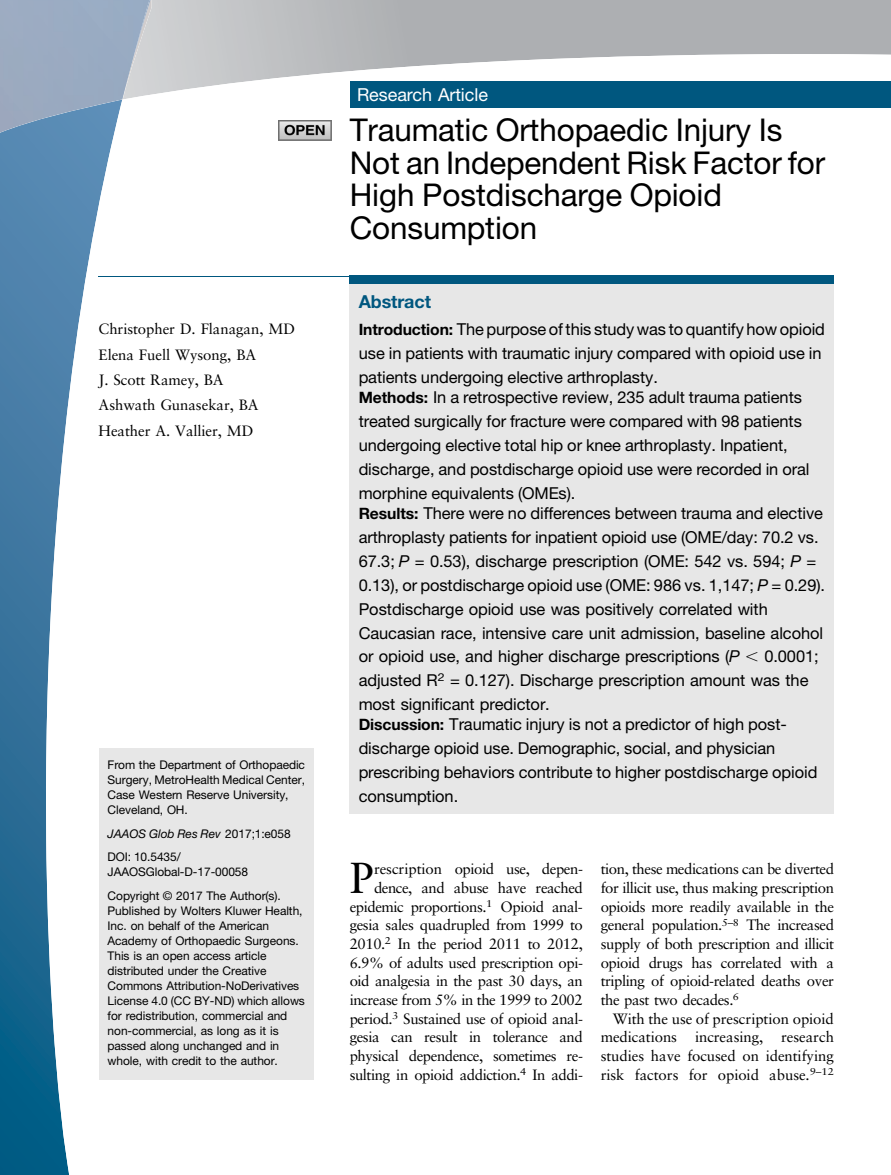
<style>
.page{position:relative;width:891px;height:1175px;background:#fff}
.page>*{position:absolute;margin:0;border:0;box-sizing:border-box;transform-origin:0 0}
.t1{font:43.35px "Adv O Tece 49054";color:#000}
.t2{font:31.35px/32.8px "Adv OT7 fe 89 a 09";color:#000}
.t3{font:18px "Adv OT7 fe 89 a 09";color:#fff}
.t4{font:18px "Adv O Td 1 f 5 cc 91.B";color:#00577f}
.t5{font:16.5px/23.9px "Adv OT7 fe 89 a 09";color:#000}
.t6{font:15px/18.8px "Adv O Tece 49054";letter-spacing:-.025em;color:#000;text-align:justify}
.t7{font:15px/25.3px "Adv O Tece 49054";color:#000}
.t8{font:12px/15px "Adv OT7 fe 89 a 09";color:#000}
.t9{font:12px "Adv O Tc 4 f 305 bd.I";color:#000}
.s1{font-family:"Adv OT7 fe 89 a 09"}
.s2{font-family:"Adv O Td 1 f 5 cc 91.B";font-size:15.75px}
.s3{font-family:"Adv O Tc 4 f 305 bd.I"}
.s4{font-family:"Adv PS586 B"}
</style>
<div class="page">
<svg style="left:152px;top:0;width:739px;height:95px"></svg>
<svg style="left:0;top:133px;width:122px;height:1041px"></svg>
<img style="left:151px;top:0;width:1px;height:95px">
<img style="left:0;top:0;width:122px;height:133px">
<img style="left:118px;top:0;width:33px;height:100px">
<div style="left:350px;top:281px;width:484px;height:530px;background:#e7e7e7"></div>
<div style="left:350px;top:275px;width:484px;height:9px;background:#00577f"></div>
<hr style="left:350px;top:811px;width:484px;height:3px;background:#e7e7e7">
<div style="left:350px;top:81px;width:541px;height:27px;background:#00577f"></div>
<hr style="left:99px;top:276px;width:735px;height:1px;background:#00577f">
<div style="left:108px;top:754px;width:197px;height:310px;background:#e7e7e7"></div>
<div style="left:305px;top:748px;width:9px;height:331px;background:#e7e7e7"></div>
<div style="left:99px;top:748px;width:9px;height:331px;background:#e7e7e7"></div>
<div style="left:108px;top:1064px;width:197px;height:15px;background:#e7e7e7"></div>
<div style="left:108px;top:748px;width:197px;height:6px;background:#e7e7e7"></div>
<img style="left:278px;top:120px;width:53px;height:21px">
<p class="t7" style="left:99px;top:317px;width:198px">Christopher D. Flanagan, MD<br>Elena Fuell Wysong, BA<br>J. Scott Ramey, BA<br>Ashwath Gunasekar, BA<br>Heather A. Vallier, MD</p>
<p class="t8" style="left:108px;top:758px;width:199px">From the Department of Orthopaedic<br>Surgery, MetroHealth Medical Center,<br>Case Western Reserve University,<br>Cleveland, OH.</p>
<p class="t9" style="left:108px;top:829px;width:185px">JAAOS Glob Res Rev <span class="s1">2017;1:e058</span></p>
<p class="t8" style="left:108px;top:851px;width:142px">DOI: 10.5435/<br>JAAOSGlobal-D-17-00058</p>
<p class="t8" style="left:108px;top:889px;width:199px">Copyright © 2017 The Author(s).<br>Published by Wolters Kluwer Health, Inc. on behalf of the American Academy of Orthopaedic Surgeons.<br>This is an open access article distributed under the Creative Commons Attribution-NoDerivatives License 4.0 (CC BY-ND) which allows for redistribution, commercial and non-commercial, as long as it is passed along unchanged and in whole, with credit to the author.</p>
<p class="t3" style="left:357px;top:88px;width:132px">Research Article</p>
<h2 class="t2" style="left:350px;top:116px;width:477px">Traumatic Orthopaedic Injury Is<br>Not an Independent Risk Factor for<br>High Postdischarge Opioid<br>Consumption</h2>
<p class="t4" style="left:359px;top:295px;width:74px">Abstract</p>
<p class="t5" style="left:359px;top:319px;width:468px"><span class="s2">Introduction:</span> The purpose of this study was to quantify how opioid use in patients with traumatic injury compared with opioid use in patients undergoing elective arthroplasty.</p>
<p class="t5" style="left:359px;top:387px;width:452px"><span class="s2">Methods:</span> In a retrospective review, 235 adult trauma patients treated surgically for fracture were compared with 98 patients undergoing elective total hip or knee arthroplasty. Inpatient, discharge, and postdischarge opioid use were recorded in oral morphine equivalents (OMEs).</p>
<p class="t5" style="left:359px;top:503px;width:468px"><span class="s2">Results:</span> There were no differences between trauma and elective arthroplasty patients for inpatient opioid use (OME/day: 70.2 vs.<br>67.3; <span class="s3">P</span> = 0.53), discharge prescription (OME: 542 vs. 594; <span class="s3">P</span> = 0.13), or postdischarge opioid use (OME: 986 vs. 1,147; <span class="s3">P</span> = 0.29).<br>Postdischarge opioid use was positively correlated with Caucasian race, intensive care unit admission, baseline alcohol or opioid use, and higher discharge prescriptions (<span class="s3">P</span> <span class="s4">,</span> 0.0001; adjusted R<sup>2</sup> = 0.127). Discharge prescription amount was the most significant predictor.</p>
<p class="t5" style="left:359px;top:714px;width:460px"><span class="s2">Discussion:</span> Traumatic injury is not a predictor of high post&shy;discharge opioid use. Demographic, social, and physician prescribing behaviors contribute to higher postdischarge opioid consumption.</p>
<h1 class="t1" style="left:350px;top:859px;width:25px">P</h1>
<p class="t6" style="left:350px;top:860px;width:235px;text-align:right">rescription opioid use, depen&shy;dence, and abuse have reached epidemic proportions.<sup>1</sup> Opioid anal&shy;gesia sales quadrupled from 1999 to 2010.<sup>2</sup> In the period 2011 to 2012, 6.9% of adults used prescription opi&shy;oid analgesia in the past 30 days, an increase from 5% in the 1999 to 2002 period.<sup>3</sup> Sustained use of opioid anal&shy;gesia can result in tolerance and physical dependence, sometimes re&shy;sulting in opioid addiction.<sup>4</sup> In addi-</p>
<p class="t6" style="left:601px;top:861px;width:235px">tion, these medications can be diverted for illicit use, thus making prescription opioids more readily available in the general population.<sup>5</sup><sup>–</sup><sup>8</sup> The increased supply of both prescription and illicit opioid drugs has correlated with a tripling of opioid-related deaths over the past two decades.<sup>6</sup></p>
<p class="t6" style="left:601px;top:1010px;width:235px;text-indent:12px">With the use of prescription opioid medications increasing, research studies have focused on identifying risk factors for opioid abuse.<sup>9</sup><sup>–</sup><sup>12</sup></p>
</div>
